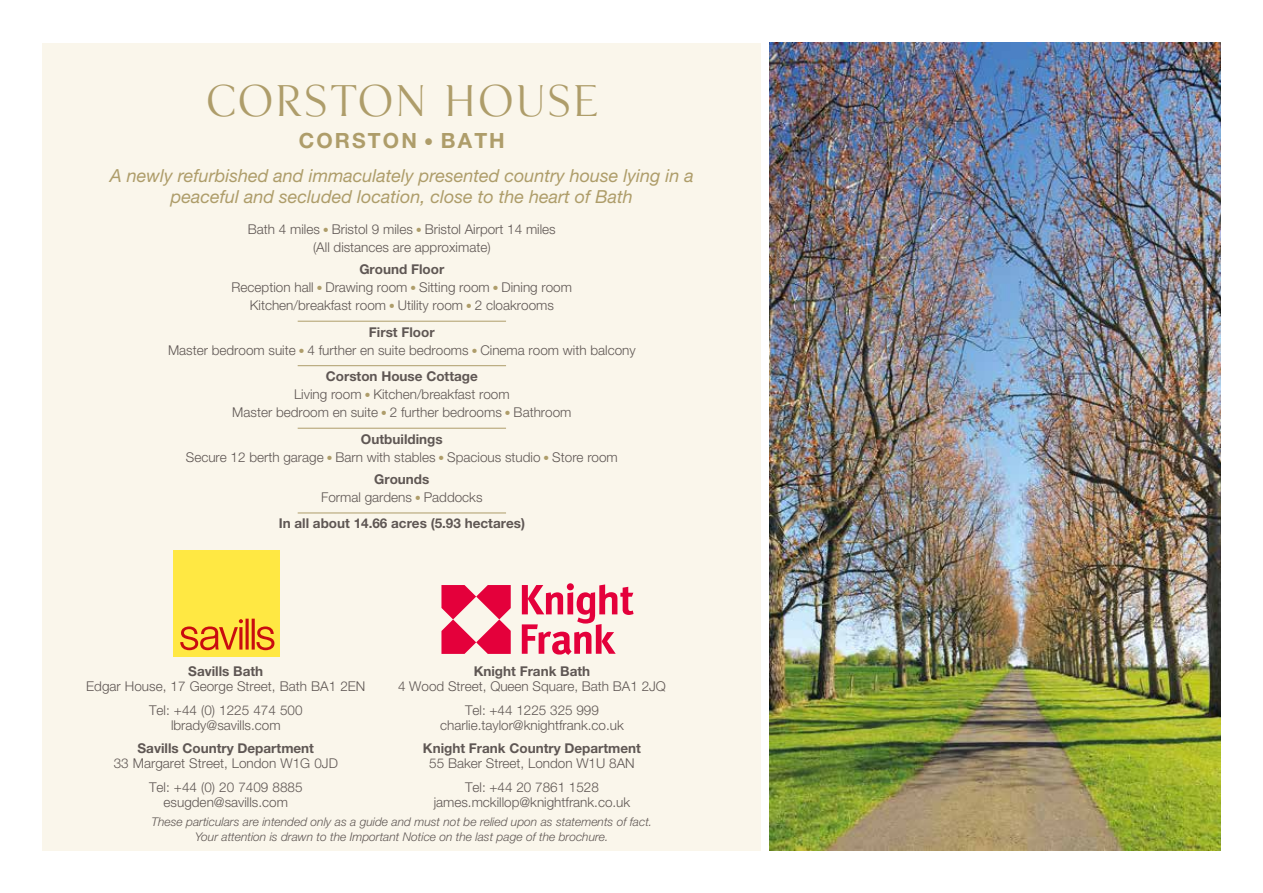
<style>
.page{position:relative;width:1263px;height:893px;background:#fff}
.page>*{position:absolute;margin:0;border:0;box-sizing:border-box;transform-origin:0 0}
.t1{font:39px "KF Display";letter-spacing:.05em;color:#ae9d6a}
.t2{font:700 21px "Helvetica Neue";letter-spacing:.1em;color:#ae9d6a}
.t3{font:italic 18px/21px "Helvetica Neue";color:#ae9d6a;text-align:center}
.t4{font:300 13.5px/23.5px "Helvetica Neue";color:#5f5754;text-align:center}
.t5{font:700 13.5px "Helvetica Neue";color:#5f5754}
.t6{font:italic 300 12px/15px "Helvetica Neue";color:#5f5754;text-align:center}
</style>
<div class="page">
<div style="left:43px;top:43px;width:718px;height:807px;background:#faf6eb"></div>
<hr style="left:298px;top:321px;width:208px;height:1px;background:#ae9d6a">
<hr style="left:298px;top:365px;width:208px;height:1px;background:#ae9d6a">
<hr style="left:298px;top:428px;width:208px;height:1px;background:#ae9d6a">
<hr style="left:298px;top:513px;width:208px;height:1px;background:#ae9d6a">
<svg style="left:441px;top:585px;width:70px;height:69px"></svg>
<svg style="left:522px;top:584px;width:111px;height:71px"></svg>
<div style="left:174px;top:551px;width:106px;height:106px;background:#ffe843"></div>
<svg style="left:180px;top:619px;width:94px;height:31px"></svg>
<img style="left:770px;top:43px;width:450px;height:807px">
<h1 class="t1" style="left:206px;top:78px;width:394px">CORSTON HOUSE</h1>
<h2 class="t2" style="left:299px;top:128px;width:207px">Corston Bath</h2>
<h3 class="t3" style="left:110px;top:165px;width:585px">A newly refurbished and immaculately presented country house lying in a peaceful and secluded location, close to the heart of Bath</h3>
<p class="t4" style="left:248px;top:220px;width:309px;line-height:18px">Bath 4 miles Bristol 9 miles Bristol Airport 14 miles (All distances are approximate)</p>
<p class="t5" style="left:359px;top:261px;width:86px">Ground Floor</p>
<p class="t4" style="left:232px;top:278px;width:342px;line-height:18px">Reception hall Drawing room Sitting room Dining room<br>Kitchen/breakfast room Utility room 2 cloakrooms</p>
<p class="t5" style="left:369px;top:323px;width:67px">First Floor</p>
<p class="t4" style="left:168px;top:338px;width:469px">Master bedroom suite 4 further en suite bedrooms Cinema room with balcony</p>
<p class="t5" style="left:326px;top:368px;width:154px">Corston House Cottage</p>
<p class="t4" style="left:232px;top:385px;width:341px;line-height:18px">Living room Kitchen/breakfast room<br>Master bedroom en suite 2 further bedrooms Bathroom</p>
<p class="t5" style="left:361px;top:431px;width:83px">Outbuildings</p>
<p class="t4" style="left:186px;top:445px;width:433px">Secure 12 berth garage Barn with stables Spacious studio Store room</p>
<p class="t5" style="left:374px;top:471px;width:57px">Grounds</p>
<p class="t4" style="left:321px;top:485px;width:163px">Formal gardens Paddocks</p>
<p class="t5" style="left:279px;top:515px;width:248px">In all about 14.66 acres (5.93 hectares)</p>
<p class="t5" style="left:188px;top:663px;width:76px">Savills Bath</p>
<p class="t4" style="left:86px;top:674px;width:281px">Edgar House, 17 George Street, Bath BA1 2EN<br>Tel: +44 (0) 1225 474 500</p>
<p class="t4" style="left:171px;top:713px;width:111px">lbrady@savills.com</p>
<p class="t5" style="left:138px;top:740px;width:178px">Savills Country Department</p>
<p class="t4" style="left:114px;top:751px;width:226px">33 Margaret Street, London W1G 0JD<br>Tel: +44 (0) 20 7409 8885</p>
<p class="t4" style="left:164px;top:790px;width:126px">esugden@savills.com</p>
<p class="t5" style="left:474px;top:663px;width:118px">Knight Frank Bath</p>
<p class="t4" style="left:398px;top:674px;width:269px">4 Wood Street, Queen Square, Bath BA1 2JQ<br>Tel: +44 1225 325 999</p>
<p class="t4" style="left:440px;top:713px;width:185px">charlie.taylor@knightfrank.co.uk</p>
<p class="t5" style="left:423px;top:740px;width:220px">Knight Frank Country Department</p>
<p class="t4" style="left:429px;top:751px;width:207px">55 Baker Street, London W1U 8AN<br>Tel: +44 20 7861 1528</p>
<p class="t4" style="left:434px;top:790px;width:198px">james.mckillop@knightfrank.co.uk</p>
<p class="t6" style="left:151px;top:814px;width:502px">These particulars are intended only as a guide and must not be relied upon as statements of fact.<br>Your attention is drawn to the Important Notice on the last page of the brochure.</p>
</div>
